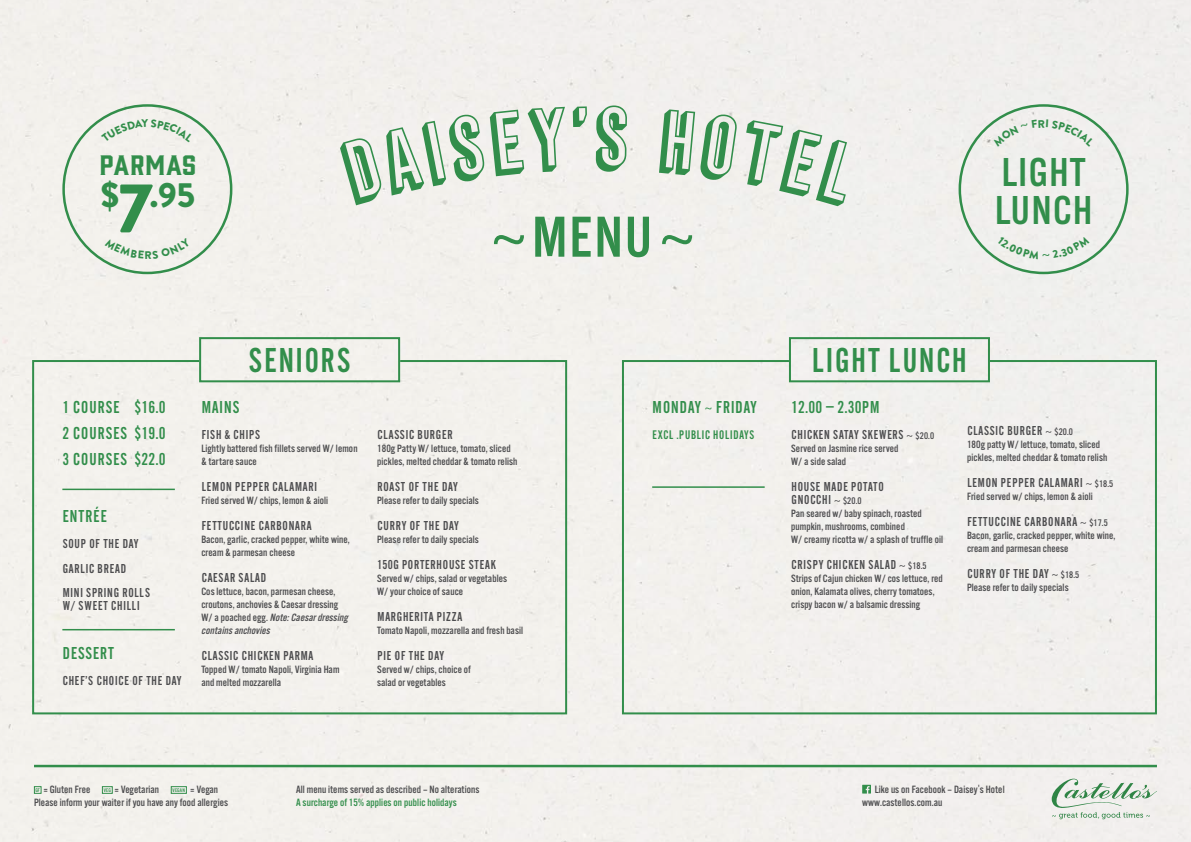
<style>
.page{position:relative;width:1191px;height:842px;background:#f2f0ed}
.page>*{position:absolute;margin:0;border:0;box-sizing:border-box;transform-origin:0 0}
.t1{font:60px "Alternate Gothic Pro No Three";color:#328e4b}
.t2{font:42px/38px "Alternate Gothic Pro No Three";letter-spacing:.04em;color:#328e4b}
.t3{font:36px "Alternate Gothic Pro No Two";letter-spacing:.055em;color:#328e4b}
.t4{font:900 34.9px "Brandon Grotesque";color:#328e4b}
.t5{font:25.8px "Gin";letter-spacing:.02em;color:#328e4b;scale:1.18 1}
.t6{font:18px/26px "Alternate Gothic Pro No Two";letter-spacing:.06em;color:#328e4b;text-align:justify}
.t7{font:13.5px/24.3px "Alternate Gothic Pro No Two";letter-spacing:.06em;color:#4d4d4f}
.t8{font:13px "Alternate Gothic Pro No Two";letter-spacing:.06em;color:#328e4b}
.t9{font:11px/13px "Alternate Gothic Pro No Three";letter-spacing:.01em;color:#4d4d4f}
.t10{font:11px "Alternate Gothic Pro No Three";letter-spacing:.01em;color:#328e4b}
.s1{font-size:70.4px}
.s2{font-family:"Myriad Pro"}
.s3{font-style:italic}
.s4{font-size:5.5px;color:#328e4b}
.s5{font-family:"Myriad Pro";font-size:12.4px}
.s6{font-family:"Myriad Pro";font-size:10.8px}
.s7{font-family:"Alternate Gothic Pro No Three";font-size:10px}
</style>
<div class="page">
<hr style="left:34px;top:765px;width:1123px;height:2px;background:#328e4b">
<svg style="left:1051px;top:779px;width:106px;height:40px"></svg>
<svg style="left:862px;top:785px;width:9px;height:8px"></svg>
<svg style="left:34px;top:786px;width:8px;height:8px"></svg>
<svg style="left:102px;top:786px;width:11px;height:8px"></svg>
<svg style="left:170px;top:786px;width:17px;height:8px"></svg>
<div style="left:31px;top:359px;width:537px;height:356px;background:#f3f1ec"></div>
<div style="left:621px;top:359px;width:537px;height:356px;background:#f2f0ed"></div>
<svg style="left:198px;top:336px;width:203px;height:47px;background:#dfe6db"></svg>
<svg style="left:788px;top:336px;width:203px;height:47px"></svg>
<hr style="left:652px;top:486px;width:112px;height:2px;background:#328e4b">
<hr style="left:62px;top:489px;width:113px;height:1px;background:#328e4b">
<hr style="left:62px;top:629px;width:113px;height:1px;background:#328e4b">
<div style="left:339px;top:106px;width:248px;height:99px;background:#f2f0ec"></div>
<div style="left:595px;top:105px;width:32px;height:67px;background:#f2f0ec"></div>
<div style="left:659px;top:109px;width:200px;height:98px;background:#f1f0ed"></div>
<div style="left:101px;top:119px;width:92px;height:23px;background:#f2f0ec"></div>
<div style="left:105px;top:238px;width:85px;height:21px;background:#f3f1ec"></div>
<div style="left:993px;top:120px;width:101px;height:26px;background:#f0efed"></div>
<div style="left:997px;top:236px;width:92px;height:23px;background:#f0efed"></div>
<h3 class="t5" style="left:99px;top:147px;width:84px">PARMAS</h3>
<h3 class="t4" style="left:101px;top:170px;width:96px">$<span class="s1">7</span>.95</h3>
<h1 class="t1" style="left:491px;top:204px;width:205px"><span class="s2">~</span>MENU<span class="s2">~</span></h1>
<h2 class="t2" style="left:995px;top:153px;width:99px">LIGHT<br>LUNCH</h2>
<h3 class="t3" style="left:249px;top:340px;width:103px">SENIORS</h3>
<h3 class="t3" style="left:812px;top:340px;width:156px">LIGHT LUNCH</h3>
<h3 class="t6" style="left:62px;top:394px;width:105px">1 COURSE $16.0<br>2 COURSES $19.0<br>3 COURSES $22.0</h3>
<h3 class="t6" style="left:63px;top:504px;width:46px">ENTRÉE</h3>
<p class="t7" style="left:63px;top:532px;width:89px">SOUP OF THE DAY<br>GARLIC BREAD<br>MINI SPRING ROLLS</p>
<p class="t7" style="left:63px;top:594px;width:78px">W/ SWEET CHILLI</p>
<h3 class="t6" style="left:63px;top:640px;width:53px">DESSERT</h3>
<p class="t7" style="left:63px;top:668px;width:120px">CHEF’S CHOICE OF THE DAY</p>
<h3 class="t6" style="left:202px;top:394px;width:39px">MAINS</h3>
<p class="t7" style="left:202px;top:422px;width:60px">FISH &amp; CHIPS</p>
<p class="t9" style="left:201px;top:442px;width:158px">Lightly battered fish fillets served W/ lemon &amp; tartare sauce</p>
<p class="t7" style="left:202px;top:474px;width:117px">LEMON PEPPER CALAMARI</p>
<p class="t9" style="left:201px;top:494px;width:128px">Fried served W/ chips, lemon &amp; aioli</p>
<p class="t7" style="left:202px;top:513px;width:111px">FETTUCCINE CARBONARA</p>
<p class="t9" style="left:201px;top:533px;width:150px">Bacon, garlic, cracked pepper, white wine, cream &amp; parmesan cheese</p>
<p class="t7" style="left:202px;top:565px;width:66px">CAESAR SALAD</p>
<p class="t9" style="left:201px;top:585px;width:151px">Cos lettuce, bacon, parmesan cheese, croutons, anchovies &amp; Caesar dressing<br>W / a p o a c h e d e g g . <span class="s3">Note:Caesardressing containsanchovies</span></p>
<p class="t7" style="left:202px;top:643px;width:113px">CLASSIC CHICKEN PARMA</p>
<p class="t9" style="left:201px;top:663px;width:140px">Topped W/ tomato Napoli, Virginia Ham and melted mozzarella</p>
<p class="t7" style="left:377px;top:422px;width:77px">CLASSIC BURGER</p>
<p class="t9" style="left:377px;top:442px;width:142px">180g Patty W/ lettuce, tomato, sliced pickles, melted cheddar &amp; tomato relish</p>
<p class="t7" style="left:377px;top:474px;width:82px">ROAST OF THE DAY</p>
<p class="t9" style="left:377px;top:494px;width:103px">Please refer to daily specials</p>
<p class="t7" style="left:377px;top:513px;width:83px">CURRY OF THE DAY</p>
<p class="t9" style="left:377px;top:533px;width:103px">Please refer to daily specials</p>
<p class="t7" style="left:377px;top:552px;width:120px">150G PORTERHOUSE STEAK</p>
<p class="t9" style="left:377px;top:572px;width:131px">Served w/ chips, salad or vegetables<br>W/ your choice of sauce</p>
<p class="t7" style="left:377px;top:604px;width:86px">MARGHERITA PIZZA</p>
<p class="t9" style="left:377px;top:624px;width:147px">Tomato Napoli, mozzarella and fresh basil</p>
<p class="t7" style="left:377px;top:643px;width:68px">PIE OF THE DAY</p>
<p class="t9" style="left:377px;top:663px;width:95px">Served w/ chips, choice of salad or vegetables</p>
<p class="t9" style="left:34px;top:783px;width:195px"><span class="s4">GF</span> = Gluten Free <span class="s4">VEG</span> = Vegetarian <span class="s4">VEGAN</span> = Vegan<br>Please inform your waiter if you have any food allergies</p>
<p class="t9" style="left:296px;top:783px;width:185px">All menu items served as described – No alterations</p>
<p class="t10" style="left:296px;top:796px;width:162px">A surcharge of 15% applies on public holidays</p>
<h3 class="t6" style="left:652px;top:394px;width:106px">MONDAY <span class="s5">~</span> FRIDAY</h3>
<p class="t8" style="left:652px;top:427px;width:103px">EXCL .PUBLIC HOLIDAYS</p>
<h3 class="t6" style="left:791px;top:394px;width:90px">12.00 — 2.30PM</h3>
<p class="t7" style="left:791px;top:422px;width:144px">CHICKEN SATAY SKEWERS <span class="s6">~</span> <span class="s7">$20.0</span></p>
<p class="t9" style="left:791px;top:442px;width:109px">Served on Jasmine rice served<br>W/ a side salad</p>
<p class="t7" style="left:791px;top:480px;width:94px;line-height:13px">HOUSE MADE POTATO<br>GNOCCHI <span class="s6">~</span> <span class="s7">$20.0</span></p>
<p class="t9" style="left:791px;top:507px;width:153px">Pan seared w/ baby spinach, roasted pumpkin, mushrooms, combined<br>W/ creamy ricotta w/ a splash of truffle oil</p>
<p class="t7" style="left:791px;top:552px;width:137px">CRISPY CHICKEN SALAD <span class="s6">~</span> <span class="s7">$18.5</span></p>
<p class="t9" style="left:791px;top:572px;width:153px">Strips of Cajun chicken W/ cos lettuce, red onion, Kalamata olives, cherry tomatoes, crispy bacon w/ a balsamic dressing</p>
<p class="t7" style="left:967px;top:419px;width:107px">CLASSIC BURGER <span class="s6">~</span> <span class="s7">$20.0</span></p>
<p class="t9" style="left:967px;top:438px;width:142px">180g patty W/ lettuce, tomato, sliced pickles, melted cheddar &amp; tomato relish</p>
<p class="t7" style="left:967px;top:471px;width:147px">LEMON PEPPER CALAMARI <span class="s6">~</span> <span class="s7">$18.5</span></p>
<p class="t9" style="left:967px;top:490px;width:127px">Fried served w/ chips, lemon &amp; aioli</p>
<p class="t7" style="left:967px;top:510px;width:142px">FETTUCCINE CARBONARA <span class="s6">~</span> <span class="s7">$17.5</span></p>
<p class="t9" style="left:967px;top:529px;width:150px">Bacon, garlic, cracked pepper, white wine, cream and parmesan cheese</p>
<p class="t7" style="left:967px;top:562px;width:113px">CURRY OF THE DAY <span class="s6">~</span> <span class="s7">$18.5</span></p>
<p class="t9" style="left:967px;top:581px;width:103px">Please refer to daily specials</p>
<p class="t9" style="left:862px;top:783px;width:144px;text-indent:12px">Like us on Facebook – Daisey's Hotel www.castellos.com.au</p>
</div>
